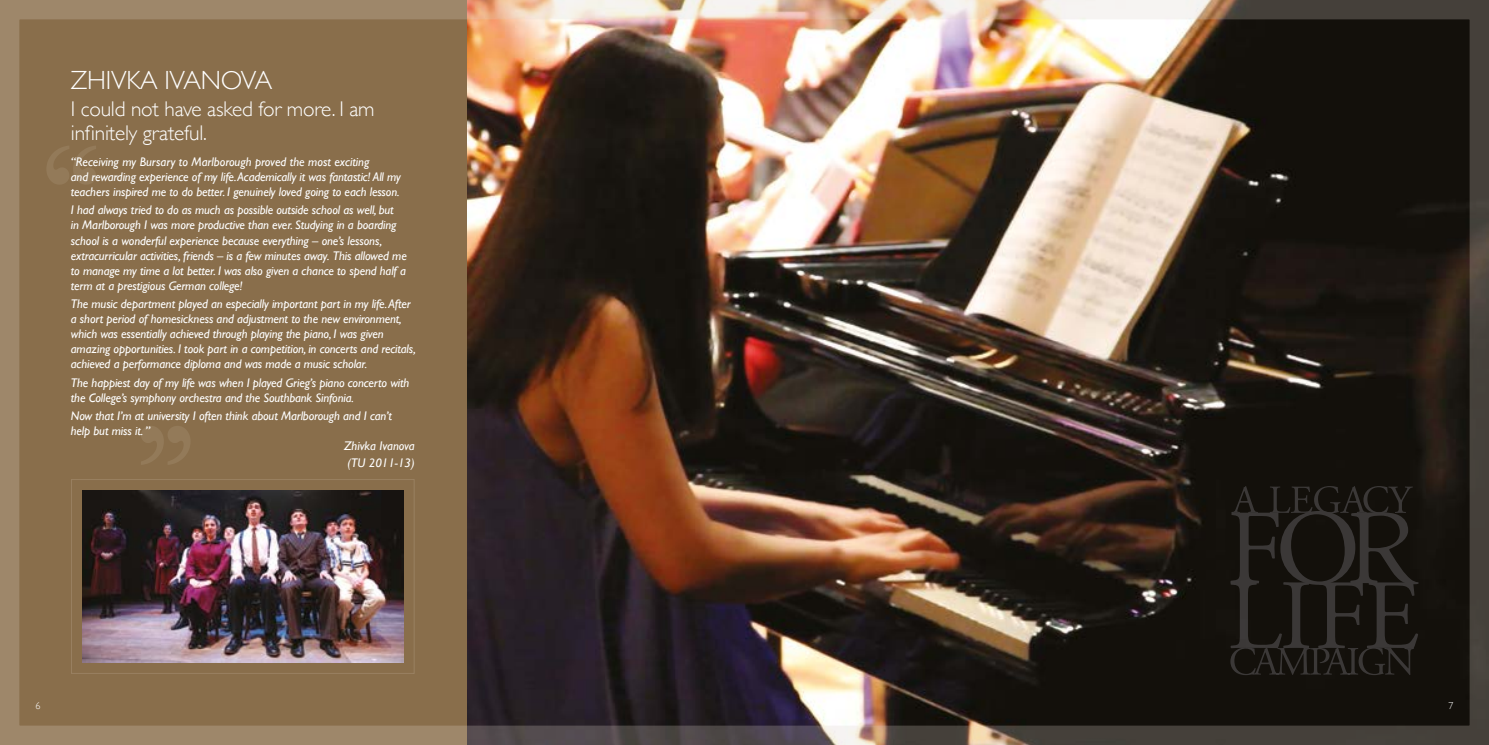
<style>
.page{position:relative;width:1489px;height:745px;background:#fff}
.page>*{position:absolute;margin:0;border:0;box-sizing:border-box;transform-origin:0 0}
.t1{font:143.75px "Tamil MN";color:#937a59}
.t2{font:300 26.25px "Gill Sans";letter-spacing:-.01em;color:#fff}
.t3{font:300 21.25px/23.8px "Gill Sans";letter-spacing:-.01em;color:#fff}
.t4{font:italic 12.5px/15px "Gill Sans";letter-spacing:-.01em;color:#fff}
.t5{font:300 10px "Gill Sans";color:#fff}
</style>
<div class="page">
<img style="left:0;top:0;width:1488px;height:744px">
<svg style="left:1230px;top:485px;width:188px;height:189px;background:#1d1a16"></svg>
<div style="left:71px;top:479px;width:343px;height:194px;border:1px solid #998061"></div>
<img style="left:83px;top:490px;width:320px;height:171px">
<h2 class="t2" style="left:71px;top:60px;width:203px">ZHIVKA IVANOVA</h2>
<h3 class="t3" style="left:71px;top:96px;width:305px">I could not have asked for more. I am infinitely grateful.</h3>
<p class="t4" style="left:71px;top:154px;width:331px">“Receiving my Bursary to Marlborough proved the most exciting<br>and rewarding experience of my life. Academically it was fantastic! All my teachers inspired me to do better. I genuinely loved going to each lesson.</p>
<p class="t4" style="left:71px;top:202px;width:337px">I had always tried to do as much as possible outside school as well, but<br>in Marlborough I was more productive than ever. Studying in a boarding school is a wonderful experience because everything – one’s lessons, extracurricular activities, friends – is a few minutes away. This allowed me to manage my time a lot better. I was also given a chance to spend half a term at a prestigious German college!</p>
<p class="t4" style="left:71px;top:296px;width:346px">The music department played an especially important part in my life. After a short period of homesickness and adjustment to the new environment, which was essentially achieved through playing the piano, I was given amazing opportunities. I took part in a competition, in concerts and recitals, achieved a performance diploma and was made a music scholar.</p>
<p class="t4" style="left:71px;top:375px;width:340px">The happiest day of my life was when I played Grieg’s piano concerto with the College’s symphony orchestra and the Southbank Sinfonia.</p>
<p class="t4" style="left:71px;top:408px;width:322px">Now that I’m at university I often think about Marlborough and I can’t</p>
<p class="t4" style="left:71px;top:423px;width:81px">help but miss it. ”</p>
<p class="t4" style="left:344px;top:438px;width:72px">Zhivka Ivanova</p>
<p class="t4" style="left:347px;top:454px;width:69px">(TU 2011-13)</p>
<h1 class="t1" style="left:41px;top:106px;width:62px">“</h1>
<p class="t5" style="left:35px;top:697px;width:6px">6</p>
<p class="t5" style="left:1448px;top:697px;width:6px">7</p>
</div>
